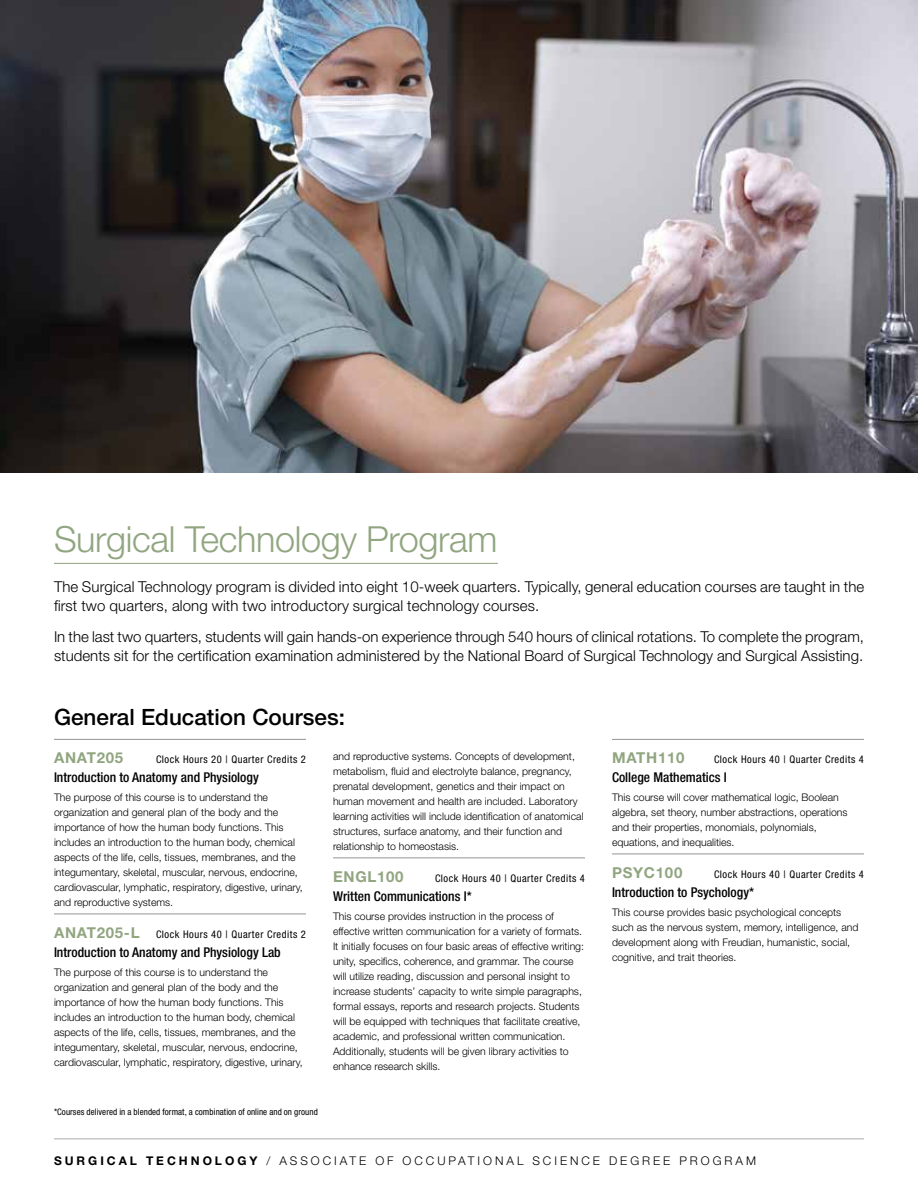
<style>
.page{position:relative;width:918px;height:1188px;background:#fff}
.page>*{position:absolute;margin:0;border:0;box-sizing:border-box;transform-origin:0 0}
.t1{font:300 36px "Helvetica Neue LT Std";letter-spacing:-.01em;color:#91a580}
.t2{font:500 22.5px "Helvetica Neue LT Std";color:#000}
.t3{font:300 15px/19.5px "Helvetica Neue LT Std";letter-spacing:.005em;color:#000}
.t4{font:700 15px "Helvetica Neue LT Std";letter-spacing:.05em;color:#91a580}
.t5{font:500 condensed 13.5px "Helvetica Neue LT Std";color:#000}
.t6{font:300 12px "Helvetica Neue LT Std";letter-spacing:.25em;color:#000}
.t7{font:300 10.5px/15px "Helvetica Neue LT Std";color:#000}
.t8{font:condensed 10.5px "Helvetica Neue LT Std";letter-spacing:.05em;color:#000}
.t9{font:condensed 9px "Helvetica Neue LT Std";letter-spacing:.005em;color:#000}
.s1{font-weight:700;font-stretch:normal;font-size:15px;color:#91a580}
.s2{font-weight:700}
</style>
<div class="page">
<img style="left:0;top:0;width:918px;height:472px">
<hr style="left:54px;top:1138px;width:810px;height:1px;background:#a7a9ac">
<hr style="left:54px;top:739px;width:252px;height:1px;background:#939598">
<hr style="left:54px;top:914px;width:252px;height:1px;background:#939598">
<hr style="left:333px;top:858px;width:252px;height:1px;background:#939598">
<hr style="left:612px;top:739px;width:252px;height:1px;background:#939598">
<hr style="left:612px;top:854px;width:252px;height:1px;background:#939598">
<hr style="left:54px;top:563px;width:444px;height:1px;background:#91a580">
<h1 class="t1" style="left:54px;top:517px;width:445px">Surgical Technology Program</h1>
<h3 class="t3" style="left:54px;top:577px;width:812px">The Surgical Technology program is divided into eight 10-week quarters. Typically, general education courses are taught in the first two quarters, along with two introductory surgical technology courses.</h3>
<p class="t3" style="left:54px;top:626px;width:812px">In the last two quarters, students will gain hands-on experience through 540 hours of clinical rotations. To complete the program, students sit for the certification examination administered by the National Board of Surgical Technology and Surgical Assisting.</p>
<h2 class="t2" style="left:54px;top:704px;width:292px">General Education Courses:</h2>
<h3 class="t4" style="left:54px;top:749px;width:71px">ANAT205</h3>
<p class="t8" style="left:156px;top:754px;width:152px">Clock Hours 20 | Quarter Credits 2</p>
<p class="t5" style="left:54px;top:769px;width:206px">Introduction to Anatomy and Physiology</p>
<p class="t7" style="left:54px;top:790px;width:250px">The purpose of this course is to understand the organization and general plan of the body and the importance of how the human body functions. This includes an introduction to the human body, chemical aspects of the life, cells, tissues, membranes, and the integumentary, skeletal, muscular, nervous, endocrine, cardiovascular, lymphatic, respiratory, digestive, urinary, and reproductive systems.</p>
<p class="t8" style="left:54px;top:928px;width:254px"><span class="s1">ANAT205-L</span> Clock Hours 40 | Quarter Credits 2</p>
<p class="t5" style="left:54px;top:944px;width:228px">Introduction to Anatomy and Physiology Lab</p>
<p class="t7" style="left:54px;top:964px;width:250px">The purpose of this course is to understand the organization and general plan of the body and the importance of how the human body functions. This includes an introduction to the human body, chemical aspects of the life, cells, tissues, membranes, and the integumentary, skeletal, muscular, nervous, endocrine, cardiovascular, lymphatic, respiratory, digestive, urinary,</p>
<p class="t7" style="left:333px;top:749px;width:252px">and reproductive systems. Concepts of development, metabolism, fluid and electrolyte balance, pregnancy, prenatal development, genetics and their impact on human movement and health are included. Laboratory learning activities will include identification of anatomical structures, surface anatomy, and their function and relationship to homeostasis.</p>
<h3 class="t4" style="left:333px;top:867px;width:72px">ENGL100</h3>
<p class="t8" style="left:435px;top:872px;width:152px">Clock Hours 40 | Quarter Credits 4</p>
<p class="t5" style="left:333px;top:888px;width:140px">Written Communications I*</p>
<p class="t7" style="left:333px;top:908px;width:253px">This course provides instruction in the process of effective written communication for a variety of formats.<br>It initially focuses on four basic areas of effective writing: unity, specifics, coherence, and grammar. The course will utilize reading, discussion and personal insight to increase students’ capacity to write simple paragraphs, formal essays, reports and research projects. Students will be equipped with techniques that facilitate creative, academic, and professional written communication.<br>Additionally, students will be given library activities to enhance research skills.</p>
<p class="t9" style="left:54px;top:1106px;width:265px">*Courses delivered in a blended format, a combination of online and on ground</p>
<h3 class="t4" style="left:612px;top:749px;width:74px">MATH110</h3>
<p class="t8" style="left:714px;top:754px;width:152px">Clock Hours 40 | Quarter Credits 4</p>
<p class="t5" style="left:612px;top:769px;width:116px">College Mathematics I</p>
<p class="t7" style="left:612px;top:790px;width:237px">This course will cover mathematical logic, Boolean algebra, set theory, number abstractions, operations and their properties, monomials, polynomials, equations, and inequalities.</p>
<h3 class="t4" style="left:612px;top:863px;width:72px">PSYC100</h3>
<p class="t8" style="left:714px;top:868px;width:152px">Clock Hours 40 | Quarter Credits 4</p>
<p class="t5" style="left:612px;top:884px;width:144px">Introduction to Psychology*</p>
<p class="t7" style="left:612px;top:904px;width:248px">This course provides basic psychological concepts such as the nervous system, memory, intelligence, and development along with Freudian, humanistic, social, cognitive, and trait theories.</p>
<p class="t6" style="left:54px;top:1154px;width:704px"><span class="s2">SURGICAL TECHNOLOGY</span> / ASSOCIATE OF OCCUPATIONAL SCIENCE DEGREE PROGRAM</p>
</div>
